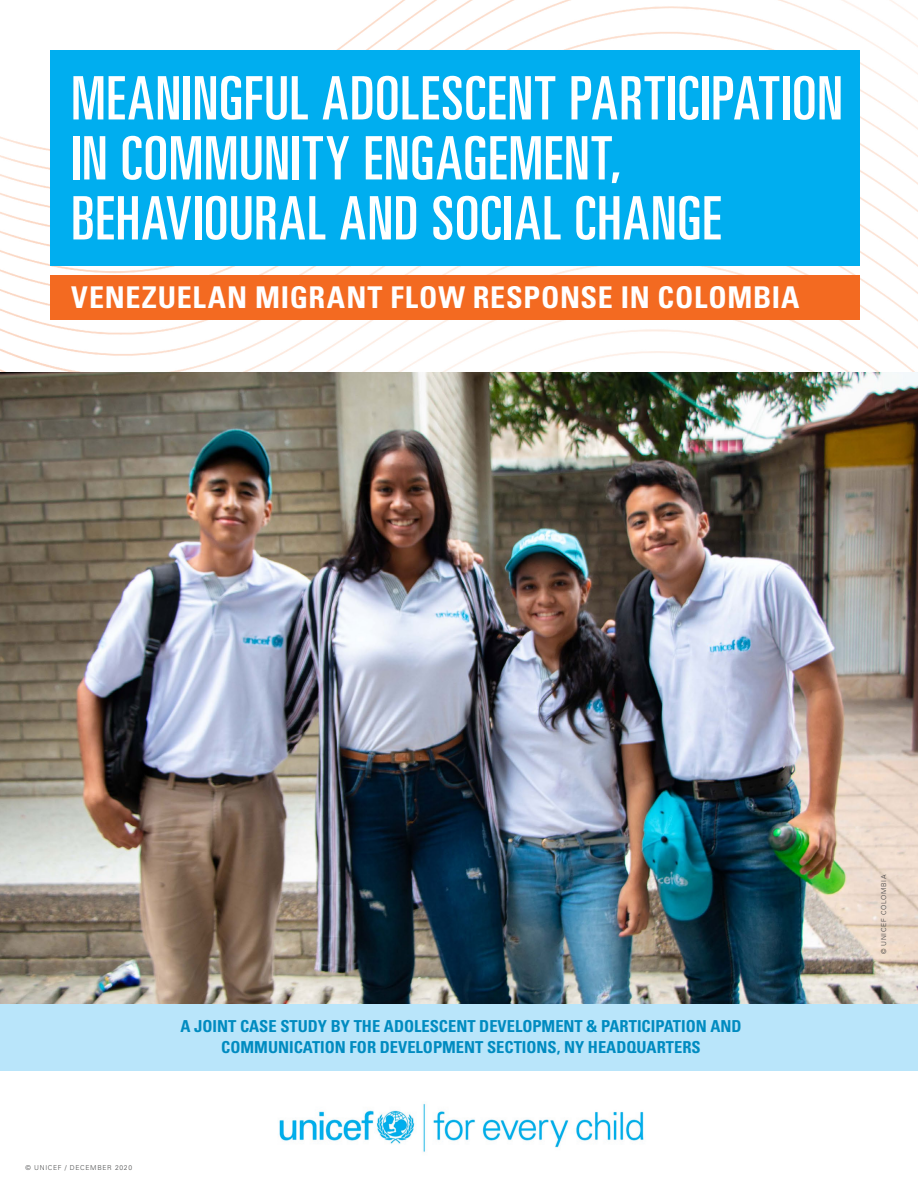
<style>
.page{position:relative;width:918px;height:1188px;background:#fff}
.page>*{position:absolute;margin:0;border:0;box-sizing:border-box;transform-origin:0 0}
.t1{font:ultra-condensed 60px/60px "Univers LT Std";letter-spacing:.02em;color:#fff}
.t2{font:700 condensed 30px "Univers LT Std";letter-spacing:.025em;color:#fff}
.t3{font:700 condensed 16.5px/21px "Univers LT Std";color:#008bc0;text-align:center}
.Photo_Credit{font:300 6.75px "Univers LT Pro 45";letter-spacing:.1em;color:#4b4c4d}
.Photo_Credit-2{font:300 6.75px "Univers LT Pro 45";letter-spacing:.1em;color:#3e3e3f}
</style>
<div class="page">
<img style="left:0;top:0;width:918px;height:373px">
<img style="left:279px;top:1103px;width:365px;height:49px">
<div style="left:0;top:1003px;width:918px;height:67px;background:#b9e5fa"></div>
<div style="left:50px;top:50px;width:810px;height:216px;background:#00aeef"></div>
<div style="left:50px;top:275px;width:810px;height:45px;background:#f36a21"></div>
<img style="left:0;top:373px;width:918px;height:630px">
<p class="t1" style="left:71px;top:68px;width:773px">MEANINGFUL ADOLESCENT PARTICIPATION<br>IN COMMUNITY ENGAGEMENT,<br>BEHAVIOURAL AND SOCIAL CHANGE</p>
<p class="t2" style="left:71px;top:279px;width:730px">VENEZUELAN MIGRANT FLOW RESPONSE IN COLOMBIA</p>
<p class="Photo_Credit" style="left:26px;top:1163px;width:108px">© UNICEF / DECEMBER 2020</p>
<p class="t3" style="left:180px;top:1016px;width:563px">A JOINT CASE STUDY BY THE ADOLESCENT DEVELOPMENT &amp; PARTICIPATION AND<br>COMMUNICATION FOR DEVELOPMENT SECTIONS, NY HEADQUARTERS</p>
<p class="Photo_Credit-2" style="left:880px;top:954px;width:81px;rotate:-90deg">© UNICEF COLOMBIA</p>
</div>
